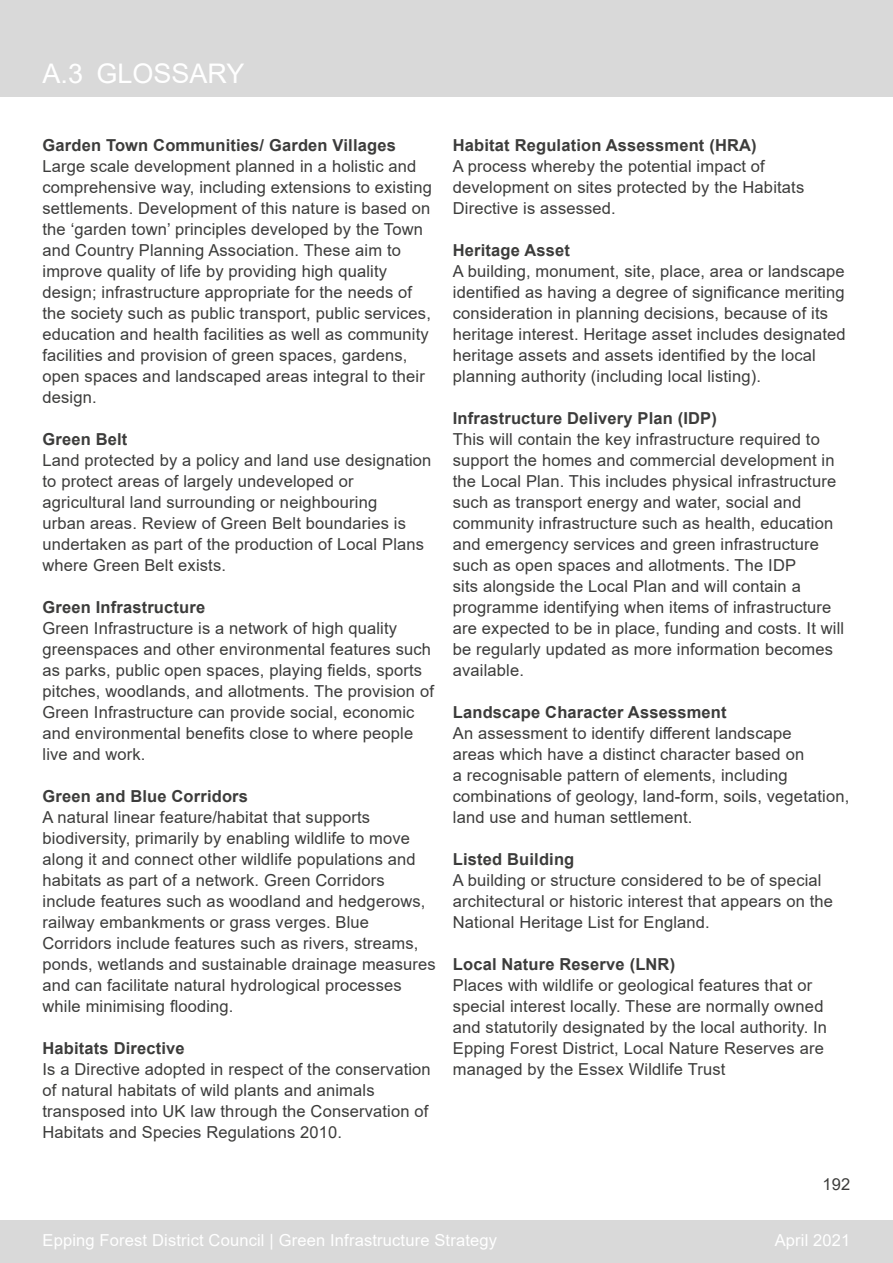
<style>
.page{position:relative;width:893px;height:1263px;background:#fff}
.page>*{position:absolute;margin:0;border:0;box-sizing:border-box;transform-origin:0 0}
.t1{font:27px "Arial";color:#fff}
.t2{font:16.5px/21px "Arial";letter-spacing:.01em;color:#3c3c3b}
.t3{font:700 16.5px "Arial";letter-spacing:.01em;color:#3c3c3b}
.t4{font:16.5px "Arial";letter-spacing:.01em;color:#fff}
</style>
<div class="page">
<div style="left:0;top:0;width:893px;height:97px;background:#d9d9d9"></div>
<div style="left:0;top:1220px;width:893px;height:43px;background:#d9d9d9"></div>
<p class="t1" style="left:43px;top:55px;width:204px">A.3 GLOSSARY</p>
<p class="t3" style="left:43px;top:133px;width:355px">Garden Town Communities/ Garden Villages</p>
<p class="t2" style="left:43px;top:156px;width:375px">Large scale development planned in a holistic and</p>
<p class="t2" style="left:43px;top:177px;width:391px">comprehensive way, including extensions to existing</p>
<p class="t2" style="left:43px;top:198px;width:389px">settlements. Development of this nature is based on</p>
<p class="t2" style="left:43px;top:219px;width:382px">the ‘garden town’ principles developed by the Town</p>
<p class="t2" style="left:43px;top:240px;width:360px">and Country Planning Association. These aim to</p>
<p class="t2" style="left:43px;top:261px;width:390px">improve quality of life by providing high quality design; infrastructure appropriate for the needs of the society such as public transport, public services, education and health facilities as well as community facilities and provision of green spaces, gardens, open spaces and landscaped areas integral to their design.</p>
<p class="t3" style="left:43px;top:427px;width:86px">Green Belt</p>
<p class="t2" style="left:43px;top:450px;width:390px">Land protected by a policy and land use designation to protect areas of largely undeveloped or agricultural land surrounding or neighbouring<br>urban areas. Review of Green Belt boundaries is undertaken as part of the production of Local Plans where Green Belt exists.</p>
<p class="t3" style="left:43px;top:595px;width:164px">Green Infrastructure</p>
<p class="t2" style="left:43px;top:618px;width:390px">Green Infrastructure is a network of high quality greenspaces and other environmental features such as parks, public open spaces, playing fields, sports</p>
<p class="t2" style="left:43px;top:681px;width:393px">pitches, woodlands, and allotments. The provision of</p>
<p class="t2" style="left:43px;top:702px;width:373px;text-align:justify">Green Infrastructure can provide social, economic and environmental benefits close to where people live and work.</p>
<p class="t3" style="left:43px;top:784px;width:207px">Green and Blue Corridors</p>
<p class="t2" style="left:43px;top:807px;width:329px">A natural linear feature/habitat that supports</p>
<p class="t2" style="left:43px;top:828px;width:369px">biodiversity, primarily by enabling wildlife to move</p>
<p class="t2" style="left:43px;top:849px;width:375px">along it and connect other wildlife populations and</p>
<p class="t2" style="left:43px;top:870px;width:395px">habitats as part of a network. Green Corridors include features such as woodland and hedgerows, railway embankments or grass verges. Blue Corridors include features such as rivers, streams, ponds, wetlands and sustainable drainage measures and can facilitate natural hydrological processes while minimising flooding.</p>
<p class="t3" style="left:43px;top:1036px;width:144px">Habitats Directive</p>
<p class="t2" style="left:43px;top:1059px;width:390px">Is a Directive adopted in respect of the conservation of natural habitats of wild plants and animals transposed into UK law through the Conservation of Habitats and Species Regulations 2010.</p>
<p class="t3" style="left:453px;top:133px;width:305px">Habitat Regulation Assessment (HRA)</p>
<p class="t2" style="left:453px;top:156px;width:353px">A process whereby the potential impact of development on sites protected by the Habitats</p>
<p class="t2" style="left:453px;top:198px;width:165px">Directive is assessed.</p>
<p class="t3" style="left:453px;top:238px;width:119px">Heritage Asset</p>
<p class="t2" style="left:453px;top:261px;width:393px">A building, monument, site, place, area or landscape</p>
<p class="t2" style="left:453px;top:282px;width:393px">identified as having a degree of significance meriting</p>
<p class="t2" style="left:453px;top:303px;width:377px">consideration in planning decisions, because of its</p>
<p class="t2" style="left:453px;top:324px;width:394px">heritage interest. Heritage asset includes designated</p>
<p class="t2" style="left:453px;top:345px;width:364px">heritage assets and assets identified by the local</p>
<p class="t2" style="left:453px;top:366px;width:310px">planning authority (including local listing).</p>
<p class="t3" style="left:453px;top:406px;width:266px">Infrastructure Delivery Plan (IDP)</p>
<p class="t2" style="left:453px;top:429px;width:368px">This will contain the key infrastructure required to</p>
<p class="t2" style="left:453px;top:450px;width:383px">support the homes and commercial development in</p>
<p class="t2" style="left:453px;top:471px;width:385px">the Local Plan. This includes physical infrastructure</p>
<p class="t2" style="left:453px;top:492px;width:350px">such as transport energy and water, social and</p>
<p class="t2" style="left:453px;top:513px;width:382px">community infrastructure such as health, education</p>
<p class="t2" style="left:453px;top:534px;width:393px">and emergency services and green infrastructure such as open spaces and allotments. The IDP<br>sits alongside the Local Plan and will contain a programme identifying when items of infrastructure are expected to be in place, funding and costs. It will be regularly updated as more information becomes available.</p>
<p class="t3" style="left:453px;top:700px;width:275px">Landscape Character Assessment</p>
<p class="t2" style="left:453px;top:723px;width:398px">An assessment to identify different landscape<br>areas which have a distinct character based on<br>a recognisable pattern of elements, including combinations of geology, land-form, soils, vegetation,</p>
<p class="t2" style="left:453px;top:807px;width:241px">land use and human settlement.</p>
<p class="t3" style="left:453px;top:847px;width:123px">Listed Building</p>
<p class="t2" style="left:453px;top:870px;width:370px">A building or structure considered to be of special</p>
<p class="t2" style="left:453px;top:891px;width:382px">architectural or historic interest that appears on the</p>
<p class="t2" style="left:453px;top:912px;width:258px">National Heritage List for England.</p>
<p class="t3" style="left:453px;top:952px;width:224px">Local Nature Reserve (LNR)</p>
<p class="t2" style="left:453px;top:975px;width:361px">Places with wildlife or geological features that or</p>
<p class="t2" style="left:453px;top:996px;width:376px">special interest locally. These are normally owned and statutorily designated by the local authority. In Epping Forest District, Local Nature Reserves are managed by the Essex Wildlife Trust</p>
<p class="t2" style="left:823px;top:1173px;width:29px">192</p>
<p class="t4" style="left:43px;top:1229px;width:456px">Epping Forest District Council | Green Infrastructure Strategy</p>
<p class="t4" style="left:775px;top:1229px;width:77px">April 2021</p>
</div>
